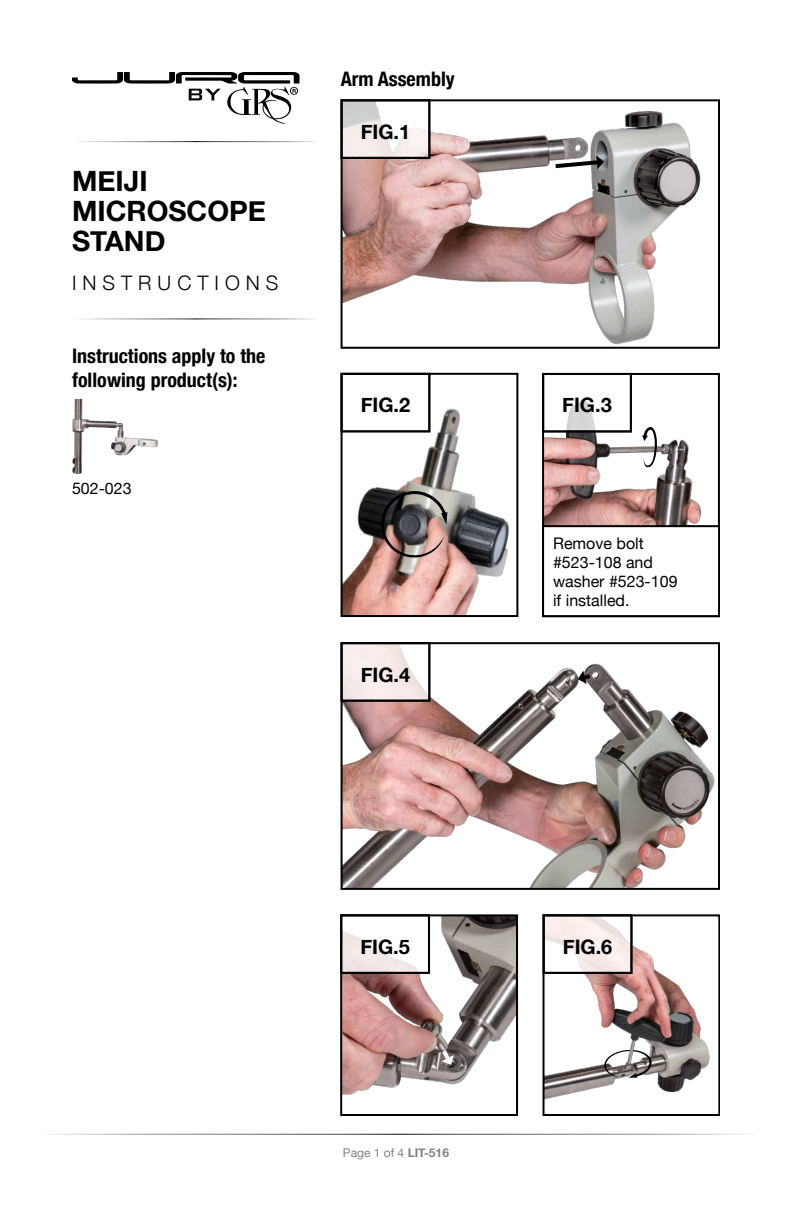
<style>
.page{position:relative;width:792px;height:1224px;background:#fff}
.page>*{position:absolute;margin:0;border:0;box-sizing:border-box;transform-origin:0 0}
.t1{font:700 28px/30px "Helvetica Neue";color:#000}
.t2{font:700 condensed 20px/24px "Helvetica Neue";color:#000}
.t3{font:700 20px "Helvetica Neue";color:#000}
.t4{font:300 20px "Helvetica Neue";letter-spacing:.3em;color:#000}
.t5{font:16px/19.2px "Helvetica Neue";color:#000}
.t6{font:12px "Helvetica Neue";color:#808285}
.s1{font-weight:700}
</style>
<div class="page">
<svg style="left:72px;top:72px;width:228px;height:52px"></svg>
<img style="left:344px;top:645px;width:371px;height:242px">
<div style="left:341px;top:642px;width:379px;height:248px;border:2px solid #000"></div>
<img style="left:344px;top:917px;width:171px;height:178px">
<div style="left:341px;top:914px;width:177px;height:202px;border:2px solid #000"></div>
<img style="left:344px;top:102px;width:357px;height:243px">
<div style="left:341px;top:99px;width:379px;height:250px;border:2px solid #000"></div>
<img style="left:546px;top:946px;width:164px;height:153px">
<div style="left:543px;top:914px;width:177px;height:202px;border:2px solid #000"></div>
<img style="left:344px;top:376px;width:166px;height:238px">
<div style="left:341px;top:373px;width:177px;height:244px;border:2px solid #000"></div>
<img style="left:545px;top:432px;width:157px;height:93px">
<div style="left:542px;top:373px;width:178px;height:244px;border:2px solid #000"></div>
<svg style="left:344px;top:102px;width:83px;height:54px"></svg>
<div style="left:341px;top:99px;width:89px;height:60px;border:2px solid #000"></div>
<div style="left:342px;top:374px;width:87px;height:57px;background:#fff"></div>
<div style="left:341px;top:373px;width:89px;height:59px;border:2px solid #000"></div>
<div style="left:542px;top:373px;width:90px;height:59px;border:2px solid #000"></div>
<svg style="left:344px;top:645px;width:83px;height:54px;fill:#f8eceb"></svg>
<div style="left:341px;top:642px;width:89px;height:60px;border:2px solid #000"></div>
<svg style="left:344px;top:917px;width:83px;height:54px"></svg>
<div style="left:341px;top:914px;width:89px;height:60px;border:2px solid #000"></div>
<svg style="left:546px;top:917px;width:83px;height:54px;fill:#faeeec"></svg>
<div style="left:543px;top:914px;width:89px;height:60px;border:2px solid #000"></div>
<svg style="left:642px;top:427px;width:15px;height:41px"></svg>
<svg style="left:551px;top:156px;width:53px;height:15px"></svg>
<svg style="left:578px;top:671px;width:17px;height:13px"></svg>
<svg style="left:439px;top:1046px;width:15px;height:19px"></svg>
<img style="left:381px;top:491px;width:66px;height:67px">
<svg style="left:604px;top:1050px;width:48px;height:28px"></svg>
<div style="left:542px;top:525px;width:178px;height:92px;border:2px solid #000"></div>
<img style="left:72px;top:400px;width:86px;height:74px">
<h1 class="t1" style="left:72px;top:167px;width:195px">MEIJI<br>MICROSCOPE<br>STAND</h1>
<p class="t4" style="left:72px;top:266px;width:208px">INSTRUCTIONS</p>
<p class="t2" style="left:72px;top:342px;width:195px">Instructions apply to the following product(s):</p>
<p class="t5" style="left:72px;top:480px;width:61px">502-023</p>
<p class="t2" style="left:341px;top:66px;width:115px">Arm Assembly</p>
<p class="t3" style="left:361px;top:116px;width:51px">FIG.1</p>
<p class="t3" style="left:361px;top:390px;width:51px">FIG.2</p>
<p class="t3" style="left:562px;top:390px;width:51px">FIG.3</p>
<p class="t3" style="left:361px;top:659px;width:51px">FIG.4</p>
<p class="t5" style="left:553px;top:534px;width:126px">Remove bolt #523-108 and washer #523-109 if installed.</p>
<p class="t3" style="left:360px;top:931px;width:51px">FIG.5</p>
<p class="t3" style="left:563px;top:931px;width:51px">FIG.6</p>
<p class="t6" style="left:343px;top:1145px;width:108px">Page 1 of 4 <span class="s1">LIT-516</span></p>
</div>
